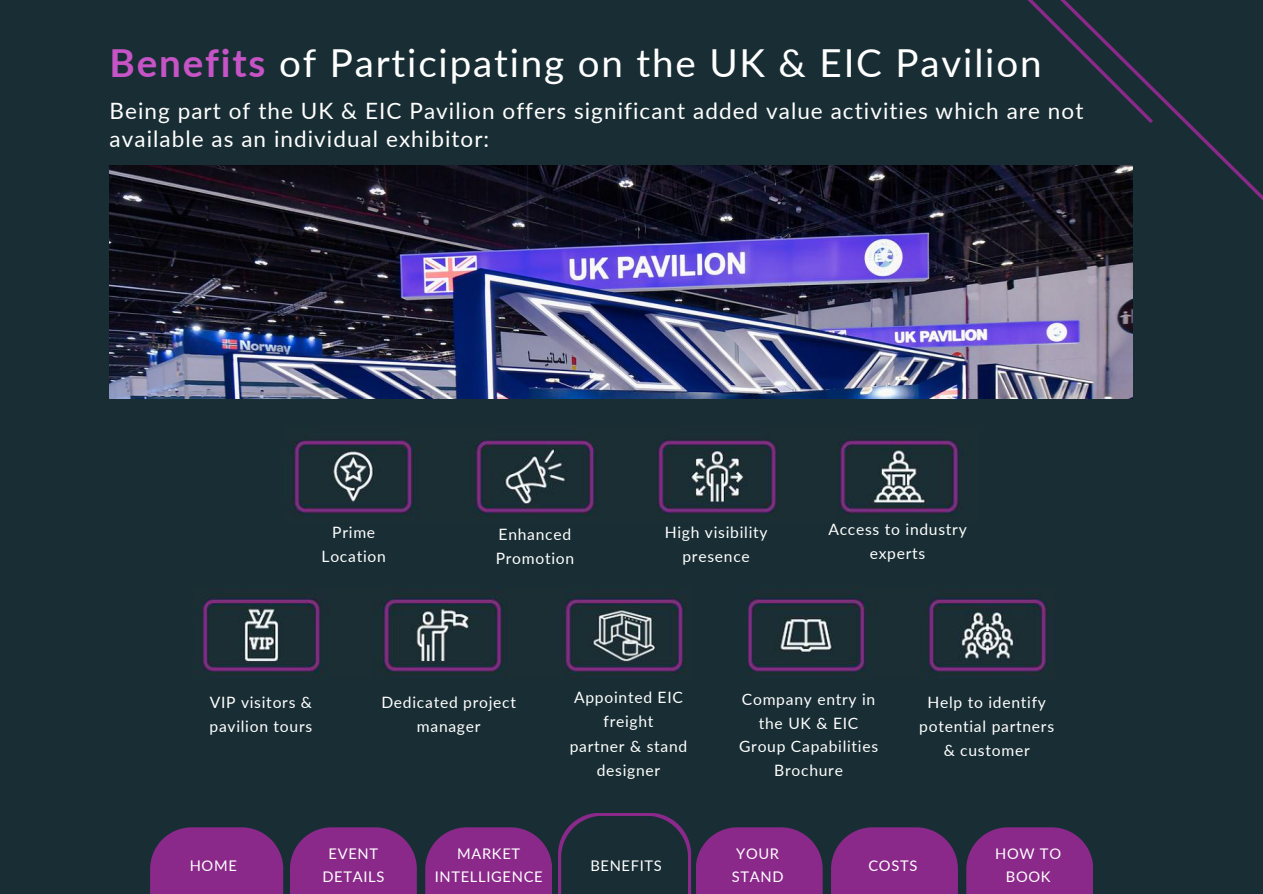
<style>
.page{position:relative;width:1263px;height:894px;background:#fff}
.page>*{position:absolute;margin:0;border:0;box-sizing:border-box;transform-origin:0 0}
.t1{font:38.55px "Lato";letter-spacing:.045em;color:#fff}
.t2{font:22.5px/28.2px "Lato";letter-spacing:.045em;color:#fff}
.t3{font:15.6px/24px "Lato";letter-spacing:.045em;color:#fff;text-align:center}
.t4{font:14.7px/22.5px "Lato";letter-spacing:.045em;color:#fff;text-align:center}
.s1{font-weight:700;color:#c654c6}
</style>
<div class="page">
<div style="left:0;top:0;width:1263px;height:893px;background:#192e34"></div>
<div style="left:746px;top:0;width:517px;height:293px;background:#192e34"></div>
<div style="left:701px;top:0;width:455px;height:127px;background:#192e34"></div>
<img style="left:285px;top:426px;width:693px;height:95px">
<svg style="left:558px;top:812px;width:133px;height:81px"></svg>
<div style="left:561px;top:815px;width:127px;height:78px;background:#192e34"></div>
<div style="left:150px;top:827px;width:133px;height:66px;background:#8a298a"></div>
<div style="left:290px;top:827px;width:127px;height:66px;background:#8a298a"></div>
<div style="left:425px;top:827px;width:127px;height:66px;background:#8a298a"></div>
<div style="left:696px;top:827px;width:127px;height:66px;background:#8a298a"></div>
<div style="left:831px;top:827px;width:127px;height:66px;background:#8a298a"></div>
<div style="left:966px;top:827px;width:127px;height:66px;background:#8a298a"></div>
<img style="left:110px;top:165px;width:1022px;height:233px">
<img style="left:195px;top:587px;width:497px;height:90px">
<img style="left:748px;top:587px;width:306px;height:90px">
<h1 class="t1" style="left:110px;top:38px;width:933px"><span class="s1">Benefits</span> of Participating on the UK &amp; EIC Pavilion</h1>
<h2 class="t2" style="left:110px;top:96px;width:975px">Being part of the UK &amp; EIC Pavilion offers significant added value activities which are not available as an individual exhibitor:</h2>
<p class="t3" style="left:322px;top:519px;width:66px">Prime<br>Location</p>
<p class="t3" style="left:496px;top:522px;width:80px;text-align:left">Enhanced<br>Promotion</p>
<p class="t3" style="left:665px;top:519px;width:104px">High visibility presence</p>
<p class="t3" style="left:828px;top:517px;width:140px">Access to industry experts</p>
<p class="t3" style="left:570px;top:685px;width:119px">Appointed EIC freight<br>partner &amp; stand designer</p>
<p class="t3" style="left:210px;top:689px;width:104px;text-align:left">VIP visitors &amp; pavilion tours</p>
<p class="t3" style="left:381px;top:689px;width:136px">Dedicated project manager</p>
<p class="t3" style="left:739px;top:687px;width:141px">Company entry in the UK &amp; EIC<br>Group Capabilities<br>Brochure</p>
<p class="t3" style="left:919px;top:689px;width:136px">Help to identify potential partners &amp; customer</p>
<p class="t4" style="left:190px;top:853px;width:49px">HOME</p>
<p class="t4" style="left:322px;top:842px;width:63px">EVENT<br>DETAILS</p>
<p class="t4" style="left:435px;top:842px;width:109px">MARKET<br>INTELLIGENCE</p>
<p class="t4" style="left:590px;top:853px;width:73px">BENEFITS</p>
<p class="t4" style="left:732px;top:842px;width:53px;text-align:left">YOUR<br>STAND</p>
<p class="t4" style="left:868px;top:853px;width:50px">COSTS</p>
<p class="t4" style="left:995px;top:842px;width:67px">HOW TO<br>BOOK</p>
</div>
